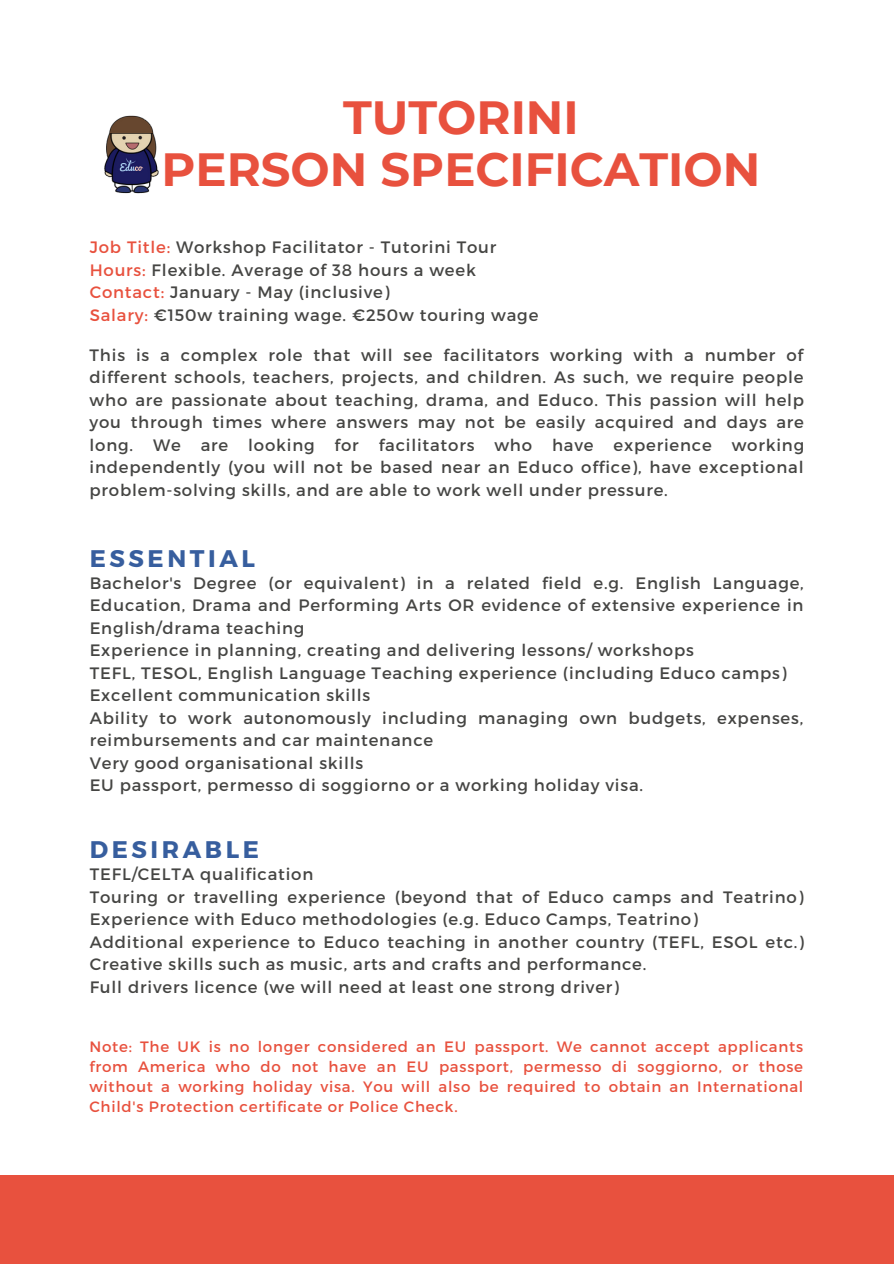
<style>
.page{position:relative;width:894px;height:1264px;background:#fff}
.page>*{position:absolute;margin:0;border:0;box-sizing:border-box;transform-origin:0 0}
.t1{font:700 46.5px "Montserrat";color:#e8513e}
.t2{font:700 24px "Montserrat";letter-spacing:.15em;color:#375e9e}
.t3{font:16.5px/22.5px "Montserrat";letter-spacing:.05em;color:#454543}
.t4{font:15px/20.2px "Montserrat";letter-spacing:.05em;color:#e8513e;text-align:justify}
.s1{color:#e8513e}
</style>
<div class="page">
<div style="left:0;top:1175px;width:893px;height:88px;background:#e8513e"></div>
<img style="left:104px;top:115px;width:55px;height:79px">
<p class="t1" style="left:343px;top:89px;width:237px">TUTORINI</p>
<p class="t1" style="left:161px;top:141px;width:600px">PERSON SPECIFICATION</p>
<p class="t3" style="left:90px;top:235px;width:408px"><span class="s1">Job Title:</span> Workshop Facilitator - Tutorini Tour</p>
<p class="t3" style="left:90px;top:258px;width:387px"><span class="s1">Hours:</span> Flexible. Average of 38 hours a week</p>
<p class="t3" style="left:90px;top:280px;width:301px"><span class="s1">Contact:</span> January - May (inclusive)</p>
<p class="t3" style="left:90px;top:303px;width:450px"><span class="s1">Salary:</span> €150w training wage. €250w touring wage</p>
<p class="t3" style="left:89px;top:342px;width:716px;text-align:justify">This is a complex role that will see facilitators working with a number of different schools, teachers, projects, and children. As such, we require people who are passionate about teaching, drama, and Educo. This passion will help you through times where answers may not be easily acquired and days are long. We are looking for facilitators who have experience working independently (you will not be based near an Educo office), have exceptional problem-solving skills, and are able to work well under pressure.</p>
<p class="t2" style="left:90px;top:542px;width:167px">ESSENTIAL</p>
<p class="t3" style="left:90px;top:570px;width:715px;text-align:justify">Bachelor's Degree (or equivalent) in a related field e.g. English Language, Education, Drama and Performing Arts OR evidence of extensive experience in English/drama teaching</p>
<p class="t3" style="left:90px;top:638px;width:605px">Experience in planning, creating and delivering lessons/ workshops</p>
<p class="t3" style="left:90px;top:661px;width:698px">TEFL, TESOL, English Language Teaching experience (including Educo camps)</p>
<p class="t3" style="left:90px;top:683px;width:282px">Excellent communication skills</p>
<p class="t3" style="left:90px;top:706px;width:714px">Ability to work autonomously including managing own budgets, expenses, reimbursements and car maintenance</p>
<p class="t3" style="left:90px;top:751px;width:275px">Very good organisational skills</p>
<p class="t3" style="left:90px;top:773px;width:555px">EU passport, permesso di soggiorno or a working holiday visa.</p>
<p class="t2" style="left:90px;top:833px;width:171px">DESIRABLE</p>
<p class="t3" style="left:90px;top:862px;width:225px">TEFL/CELTA qualification</p>
<p class="t3" style="left:90px;top:884px;width:715px">Touring or travelling experience (beyond that of Educo camps and Teatrino)<br>Experience with Educo methodologies (e.g. Educo Camps, Teatrino)</p>
<p class="t3" style="left:90px;top:929px;width:715px">Additional experience to Educo teaching in another country (TEFL, ESOL etc.)<br>Creative skills such as music, arts and crafts and performance.</p>
<p class="t3" style="left:90px;top:974px;width:530px">Full drivers licence (we will need at least one strong driver)</p>
<p class="t4" style="left:89px;top:1035px;width:715px">Note: The UK is no longer considered an EU passport. We cannot accept applicants from America who do not have an EU passport, permesso di soggiorno, or those without a working holiday visa. You will also be required to obtain an International Child's Protection certificate or Police Check.</p>
</div>
